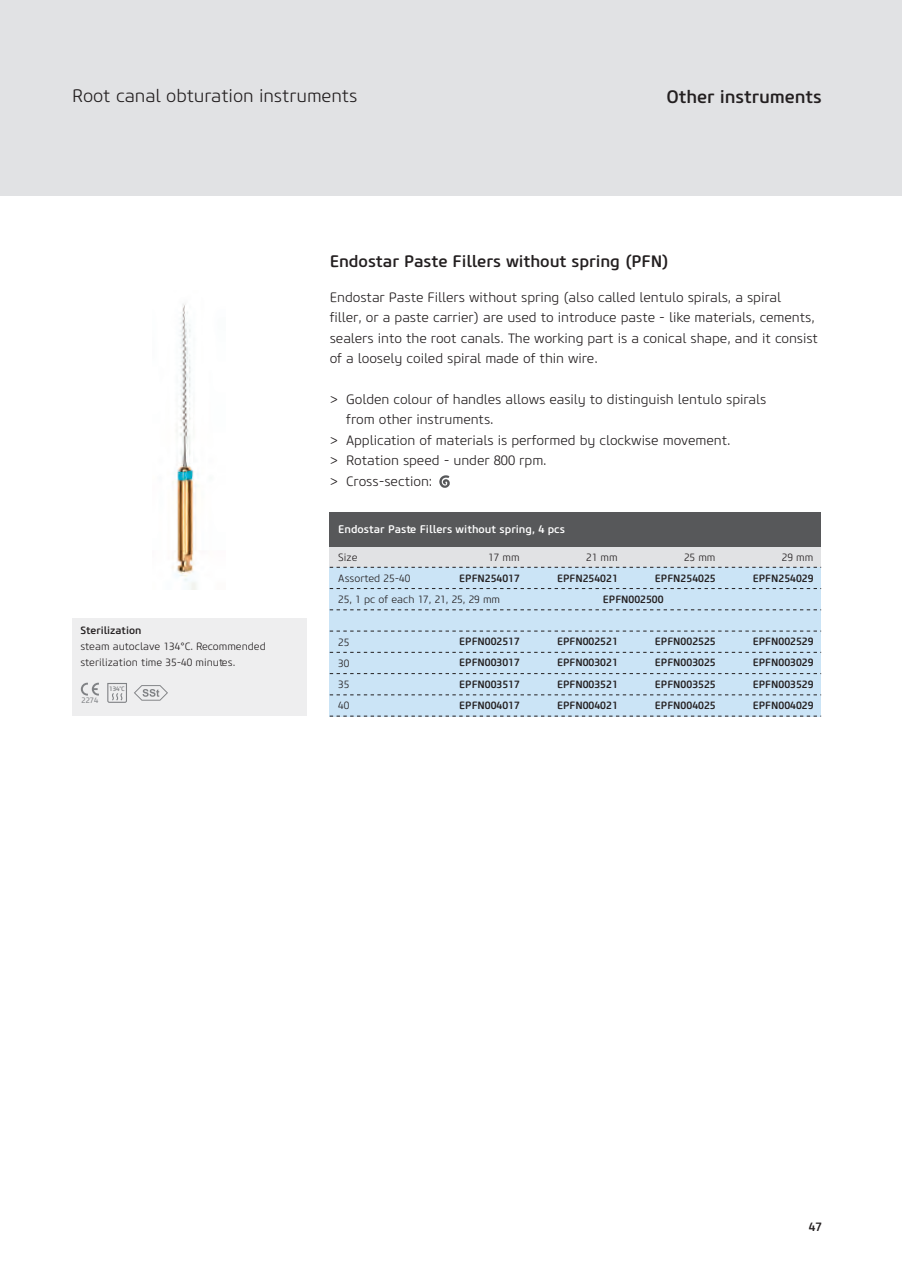
<style>
.page{position:relative;width:902px;height:1280px;background:#fff}
.page>*{position:absolute;margin:0;border:0;box-sizing:border-box;transform-origin:0 0}
.t1{font:300 18px "Core Sans M35";letter-spacing:-.005em;color:#231f20}
.t2{font:500 18px "Core Sans M55";letter-spacing:-.005em;color:#231f20}
.t3{font:500 16.5px "Core Sans M55";letter-spacing:-.005em;color:#231f20}
.t4{font:300 13.5px/20.4px "Core Sans M35";letter-spacing:-.005em;color:#231f20}
.t5{font:500 12px "Core Sans M55";color:#231f20}
.t6{font:500 10.95px "Core Sans M55";color:#fff}
.t7{font:500 10.5px/21.1px "Core Sans M55";color:#231f20;text-align:justify}
.t8{font:300 10.5px/21.1px "Core Sans M35";color:#231f20}
.t9{font:7.8px "Core Sans M45";color:#808285}
.t10{font:500 6.45px "Core Sans M55";color:#808285}
.t11{font:500 3.15px "Core Sans M55";color:#808285}
.s1{font-family:"Core Sans M55";font-weight:500}
.s2{font-family:"Core Sans M35";font-weight:300}
</style>
<div class="page">
<img style="left:172px;top:303px;width:25px;height:287px">
<div style="left:0;top:0;width:901px;height:196px;background:#e1e2e4"></div>
<div style="left:330px;top:546px;width:491px;height:21px;background:#e1e2e4"></div>
<div style="left:330px;top:567px;width:491px;height:21px;background:#cbe4f6"></div>
<div style="left:330px;top:588px;width:491px;height:22px;background:#cbe4f6"></div>
<div style="left:330px;top:610px;width:491px;height:21px;background:#cbe4f6"></div>
<div style="left:330px;top:631px;width:491px;height:21px;background:#cbe4f6"></div>
<div style="left:330px;top:652px;width:491px;height:22px;background:#cbe4f6"></div>
<div style="left:330px;top:674px;width:491px;height:21px;background:#cbe4f6"></div>
<div style="left:330px;top:695px;width:491px;height:21px;background:#cbe4f6"></div>
<div style="left:330px;top:512px;width:491px;height:34px;background:#57585a"></div>
<svg style="left:330px;top:609px;width:491px;height:1px"></svg>
<svg style="left:330px;top:631px;width:491px;height:1px"></svg>
<svg style="left:330px;top:652px;width:491px;height:1px"></svg>
<svg style="left:330px;top:673px;width:491px;height:1px"></svg>
<svg style="left:330px;top:694px;width:491px;height:1px"></svg>
<svg style="left:330px;top:716px;width:491px;height:1px"></svg>
<svg style="left:330px;top:588px;width:491px;height:1px"></svg>
<svg style="left:330px;top:567px;width:491px;height:1px"></svg>
<div style="left:72px;top:618px;width:234px;height:98px;background:#eeeeef"></div>
<svg style="left:81px;top:683px;width:18px;height:12px"></svg>
<svg style="left:107px;top:683px;width:20px;height:20px"></svg>
<svg style="left:134px;top:685px;width:34px;height:16px"></svg>
<svg style="left:439px;top:475px;width:11px;height:13px"></svg>
<p class="t1" style="left:72px;top:89px;width:287px">Root canal obturation instruments</p>
<p class="t2" style="left:666px;top:90px;width:157px">Other instruments</p>
<p class="t3" style="left:330px;top:255px;width:341px">Endostar Paste Fillers without spring (PFN)</p>
<p class="t8" style="left:80px;top:623px;width:187px;line-height:15.9px"><span class="s1">Sterilization<br></span>steam autoclave 134°C. Recommended sterilization time 35-40 minutes.</p>
<p class="t9" style="left:81px;top:698px;width:18px">2274</p>
<p class="t10" style="left:109px;top:686px;width:17px">134 C</p>
<p class="t11" style="left:119px;top:685px;width:3px">o</p>
<p class="t4" style="left:329px;top:288px;width:490px">Endostar Paste Fillers without spring (also called lentulo spirals, a spiral<br>filler, or a paste carrier) are used to introduce paste - like materials, cements, sealers into the root canals. The working part is a conical shape, and it consist of a loosely coiled spiral made of thin wire.</p>
<p class="t4" style="left:329px;top:390px;width:438px">&gt; Golden colour of handles allows easily to distinguish lentulo spirals</p>
<p class="t4" style="left:346px;top:411px;width:149px">from other instruments.</p>
<p class="t4" style="left:329px;top:431px;width:402px">&gt; Application of materials is performed by clockwise movement.</p>
<p class="t4" style="left:329px;top:451px;width:218px">&gt; Rotation speed - under 800 rpm.</p>
<p class="t4" style="left:329px;top:472px;width:104px">&gt; Cross-section:</p>
<p class="t6" style="left:338px;top:525px;width:228px">Endostar Paste Fillers without spring, 4 pcs</p>
<p class="t8" style="left:338px;top:569px;width:163px">Assorted 25-40<br>25, 1 pc of each 17, 21, 25, 29 mm</p>
<p class="t8" style="left:338px;top:632px;width:13px;text-align:justify">25<br>30<br>35<br>40</p>
<p class="t8" style="left:338px;top:547px;width:21px">Size</p>
<p class="t8" style="left:488px;top:547px;width:33px">17 mm</p>
<p class="t8" style="left:586px;top:547px;width:33px">21 mm</p>
<p class="t8" style="left:684px;top:547px;width:33px">25 mm</p>
<p class="t7" style="left:752px;top:548px;width:62px;line-height:20.7px;text-align:right"><span class="s2">29 mm<br></span>EPFN254029</p>
<p class="t7" style="left:654px;top:568px;width:62px">EPFN254025</p>
<p class="t7" style="left:557px;top:568px;width:62px">EPFN254021</p>
<p class="t7" style="left:459px;top:568px;width:62px">EPFN254017</p>
<p class="t7" style="left:602px;top:589px;width:62px">EPFN002500</p>
<p class="t7" style="left:752px;top:632px;width:62px">EPFN002529<br>EPFN003029<br>EPFN003529<br>EPFN004029</p>
<p class="t7" style="left:654px;top:632px;width:62px">EPFN002525<br>EPFN003025<br>EPFN003525<br>EPFN004025</p>
<p class="t7" style="left:557px;top:632px;width:62px">EPFN002521<br>EPFN003021<br>EPFN003521<br>EPFN004021</p>
<p class="t7" style="left:459px;top:632px;width:62px">EPFN002517<br>EPFN003017<br>EPFN003517<br>EPFN004017</p>
<p class="t5" style="left:808px;top:1222px;width:15px">47</p>
</div>
